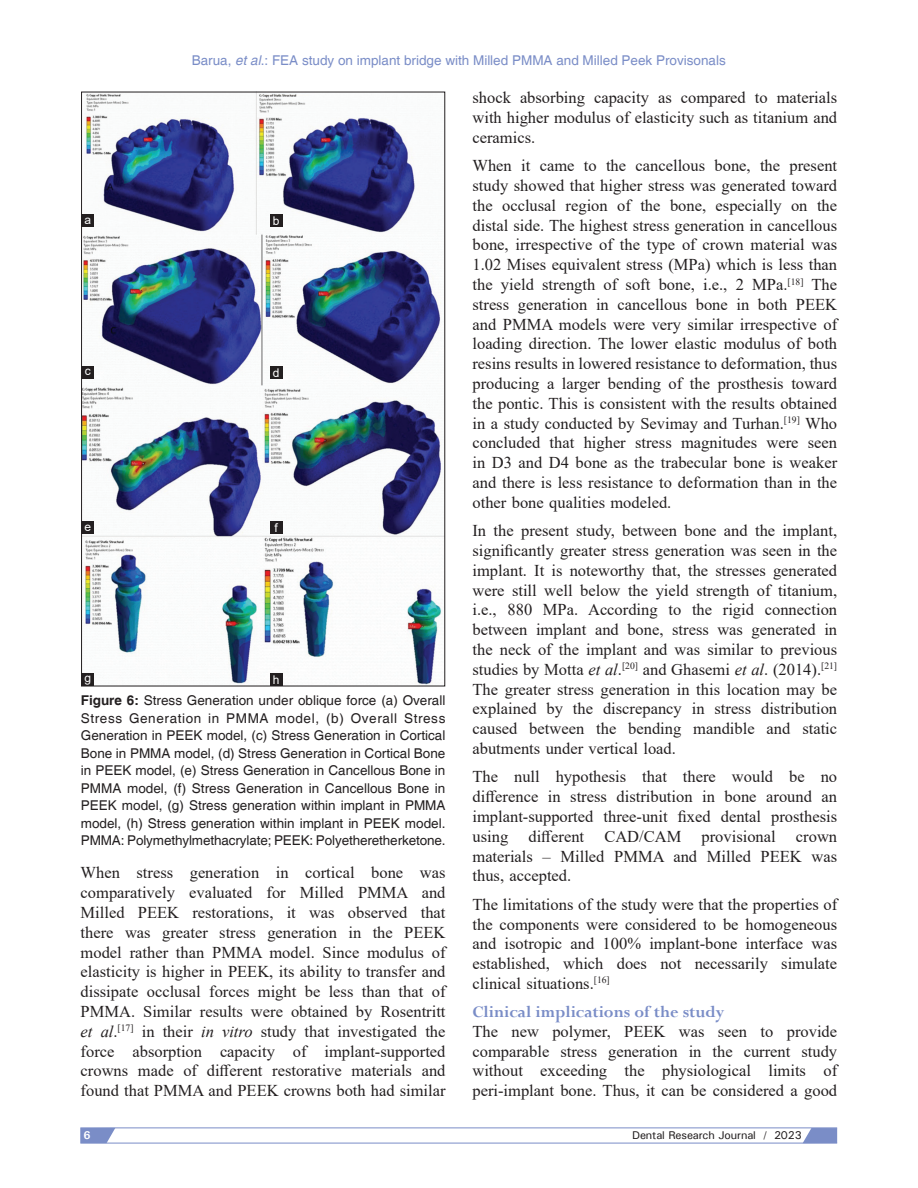
<style>
.page{position:relative;width:918px;height:1188px;background:#fff}
.page>*{position:absolute;margin:0;border:0;box-sizing:border-box;transform-origin:0 0}
.t1{font:700 18px "Perpetua";color:#7a8dc7}
.TX{font:16.5px/19.8px "Times New Roman";color:#231f20;text-align:justify}
.FGC{font:13.5px/17.5px "Helvetica";letter-spacing:-.01em;color:#231f20;text-align:justify}
.t2{font:13.5px "Helvetica";color:#7a8dc7}
.LABEL{font:12px "Arial";color:#fff}
.t3{font:500 11.25px "Univers";letter-spacing:-.01em;color:#231f20}
.t4{font:700 11.25px "Univers";color:#fff}
.s1{font-style:italic}
.s2{font-weight:700}
</style>
<div class="page">
<img style="left:83px;top:94px;width:360px;height:590px">
<div style="left:270px;top:366px;width:12px;height:13px;background:#231f20"></div>
<div style="left:270px;top:673px;width:12px;height:13px;background:#231f20"></div>
<div style="left:81px;top:366px;width:13px;height:13px;background:#231f20"></div>
<div style="left:81px;top:673px;width:13px;height:13px;background:#231f20"></div>
<div style="left:270px;top:214px;width:12px;height:13px;background:#231f20"></div>
<div style="left:270px;top:521px;width:12px;height:13px;background:#231f20"></div>
<div style="left:81px;top:214px;width:13px;height:13px;background:#231f20"></div>
<div style="left:81px;top:521px;width:13px;height:13px;background:#231f20"></div>
<svg style="left:80px;top:1128px;width:758px;height:15px"></svg>
<p class="t2" style="left:192px;top:52px;width:536px">Barua, <span class="s1">et al</span>.: FEA study on implant bridge with Milled PMMA and Milled Peek Provisonals</p>
<p class="LABEL" style="left:84px;top:211px;width:8px">a</p>
<p class="LABEL" style="left:273px;top:212px;width:8px">b</p>
<p class="LABEL" style="left:85px;top:363px;width:7px">c</p>
<p class="LABEL" style="left:273px;top:364px;width:8px">d</p>
<p class="LABEL" style="left:84px;top:518px;width:8px">e</p>
<p class="LABEL" style="left:274px;top:519px;width:5px">f</p>
<p class="LABEL" style="left:84px;top:670px;width:8px">g</p>
<p class="LABEL" style="left:273px;top:672px;width:8px">h</p>
<p class="FGC" style="left:81px;top:692px;width:366px"><span class="s2">Figure 6:</span> Stress Generation under oblique force (a) Overall Stress Generation in PMMA model, (b) Overall Stress Generation in PEEK model, (c) Stress Generation in Cortical Bone in PMMA model, (d) Stress Generation in Cortical Bone in PEEK model, (e) Stress Generation in Cancellous Bone in PMMA model, (f) Stress Generation in Cancellous Bone in PEEK model, (g) Stress generation within implant in PMMA model, (h) Stress generation within implant in PEEK model.<br>PMMA: Polymethylmethacrylate; PEEK: Polyetheretherketone.</p>
<p class="TX" style="left:81px;top:862px;width:366px">When stress generation in cortical bone was comparatively evaluated for Milled PMMA and Milled PEEK restorations, it was observed that there was greater stress generation in the PEEK model rather than PMMA model. Since modulus of elasticity is higher in PEEK, its ability to transfer and dissipate occlusal forces might be less than that of PMMA. Similar results were obtained by Rosentritt <span class="s1">et al</span>.<sup>[17]</sup> in their <span class="s1">in vitro</span> study that investigated the force absorption capacity of implant‑supported crowns made of different restorative materials and found that PMMA and PEEK crowns both had similar</p>
<p class="TX" style="left:472px;top:87px;width:366px">shock absorbing capacity as compared to materials with higher modulus of elasticity such as titanium and ceramics.</p>
<p class="TX" style="left:472px;top:155px;width:366px">When it came to the cancellous bone, the present study showed that higher stress was generated toward the occlusal region of the bone, especially on the distal side. The highest stress generation in cancellous bone, irrespective of the type of crown material was 1.02 Mises equivalent stress (MPa) which is less than the yield strength of soft bone, i.e., 2 MPa.<sup>[18]</sup> The stress generation in cancellous bone in both PEEK and PMMA models were very similar irrespective of loading direction. The lower elastic modulus of both resins results in lowered resistance to deformation, thus producing a larger bending of the prosthesis toward the pontic. This is consistent with the results obtained in a study conducted by Sevimay and Turhan.<sup>[19]</sup> Who concluded that higher stress magnitudes were seen in D3 and D4 bone as the trabecular bone is weaker and there is less resistance to deformation than in the other bone qualities modeled.</p>
<p class="TX" style="left:472px;top:520px;width:366px">In the present study, between bone and the implant, significantly greater stress generation was seen in the implant. It is noteworthy that, the stresses generated were still well below the yield strength of titanium, i.e., 880 MPa. According to the rigid connection between implant and bone, stress was generated in the neck of the implant and was similar to previous studies by Motta <span class="s1">et al</span>.<sup>[20]</sup> and Ghasemi <span class="s1">et al</span>. (2014).<sup>[21] </sup>The greater stress generation in this location may be explained by the discrepancy in stress distribution caused between the bending mandible and static abutments under vertical load.</p>
<p class="TX" style="left:472px;top:766px;width:366px">The null hypothesis that there would be no difference in stress distribution in bone around an implant‑supported three‑unit fixed dental prosthesis using different CAD/CAM provisional crown materials – Milled PMMA and Milled PEEK was thus, accepted.</p>
<p class="TX" style="left:472px;top:894px;width:366px">The limitations of the study were that the properties of the components were considered to be homogeneous and isotropic and 100% implant‑bone interface was established, which does not necessarily simulate clinical situations.<sup>[16]</sup></p>
<h2 class="t1" style="left:472px;top:1000px;width:254px">Clinical implications of the study</h2>
<p class="TX" style="left:472px;top:1021px;width:366px">The new polymer, PEEK was seen to provide comparable stress generation in the current study without exceeding the physiological limits of peri‑implant bone. Thus, it can be considered a good</p>
<p class="t4" style="left:84px;top:1128px;width:9px">6</p>
<p class="t3" style="left:632px;top:1128px;width:171px">Dental Research Journal / 2023</p>
</div>
